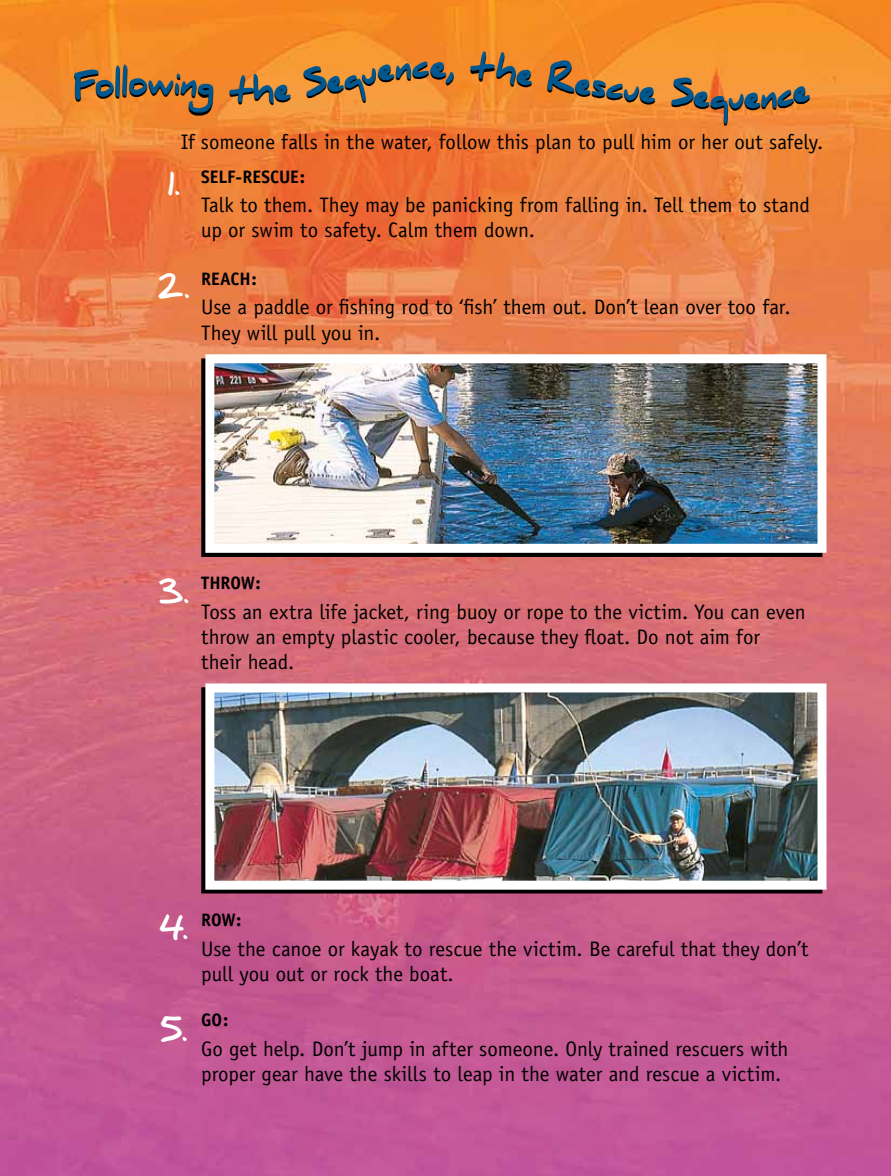
<style>
.page{position:relative;width:891px;height:1176px;background:#fff}
.page>*{position:absolute;margin:0;border:0;box-sizing:border-box;transform-origin:0 0}
.t1{font:900 33px "Daniel";color:#00578e;scale:.9 1}
.t2{font:900 27px "Daniel";color:#fff}
.t3{font:21px/25.2px "Officina Sans";letter-spacing:-.005em;color:#000}
.t4{font:700 18px "Officina Sans";letter-spacing:-.005em;color:#000}
.s1{font-family:"Daniel";font-weight:900;font-size:27px;color:#fff}
</style>
<div class="page">
<img style="left:0;top:0;width:891px;height:1175px">
<div style="left:201px;top:358px;width:621px;height:198px;border:9px solid #000"></div>
<img style="left:215px;top:364px;width:601px;height:178px">
<div style="left:205px;top:354px;width:621px;height:198px;border:9px solid #fff"></div>
<div style="left:201px;top:687px;width:621px;height:206px;border:9px solid #000"></div>
<img style="left:215px;top:693px;width:601px;height:186px">
<div style="left:205px;top:683px;width:621px;height:206px;border:9px solid #fff"></div>
<svg style="left:73px;top:64px;width:75px;height:36px;background:#f48d2c"></svg>
<div style="left:175px;top:73px;width:40px;height:42px;background:#f1862a"></div>
<svg style="left:230px;top:73px;width:61px;height:32px;background:#f6983a"></svg>
<svg style="left:302px;top:51px;width:232px;height:53px;background:#f59332"></svg>
<svg style="left:547px;top:58px;width:110px;height:45px;background:#f59232"></svg>
<svg style="left:671px;top:76px;width:140px;height:48px;background:#f49038"></svg>
<h1 class="t1" style="left:148px;top:63px;width:31px">w</h1>
<p class="t3" style="left:181px;top:129px;width:644px">If someone falls in the water, follow this plan to pull him or her out safely.</p>
<p class="t4" style="left:167px;top:165px;width:139px"><span class="s1">1.</span> SELF-RESCUE:</p>
<p class="t3" style="left:201px;top:192px;width:610px">Talk to them. They may be panicking from falling in. Tell them to stand up or swim to safety. Calm them down.</p>
<p class="t2" style="left:158px;top:272px;width:33px">2.</p>
<p class="t4" style="left:201px;top:267px;width:57px">REACH:</p>
<p class="t3" style="left:201px;top:294px;width:591px">Use a paddle or fishing rod to ‘fish’ them out. Don’t lean over too far.<br>They will pull you in.</p>
<p class="t2" style="left:159px;top:578px;width:32px">3.</p>
<p class="t4" style="left:201px;top:571px;width:61px">THROW:</p>
<p class="t3" style="left:201px;top:599px;width:606px">Toss an extra life jacket, ring buoy or rope to the victim. You can even throw an empty plastic cooler, because they float. Do not aim for<br>their head.</p>
<p class="t2" style="left:159px;top:914px;width:30px">4.</p>
<p class="t4" style="left:201px;top:908px;width:42px">ROW:</p>
<p class="t3" style="left:201px;top:935px;width:609px">Use the canoe or kayak to rescue the victim. Be careful that they don’t pull you out or rock the boat.</p>
<p class="t2" style="left:160px;top:1015px;width:29px">5.</p>
<p class="t4" style="left:201px;top:1008px;width:29px">GO:</p>
<p class="t3" style="left:201px;top:1035px;width:589px">Go get help. Don’t jump in after someone. Only trained rescuers with proper gear have the skills to leap in the water and rescue a victim.</p>
</div>
